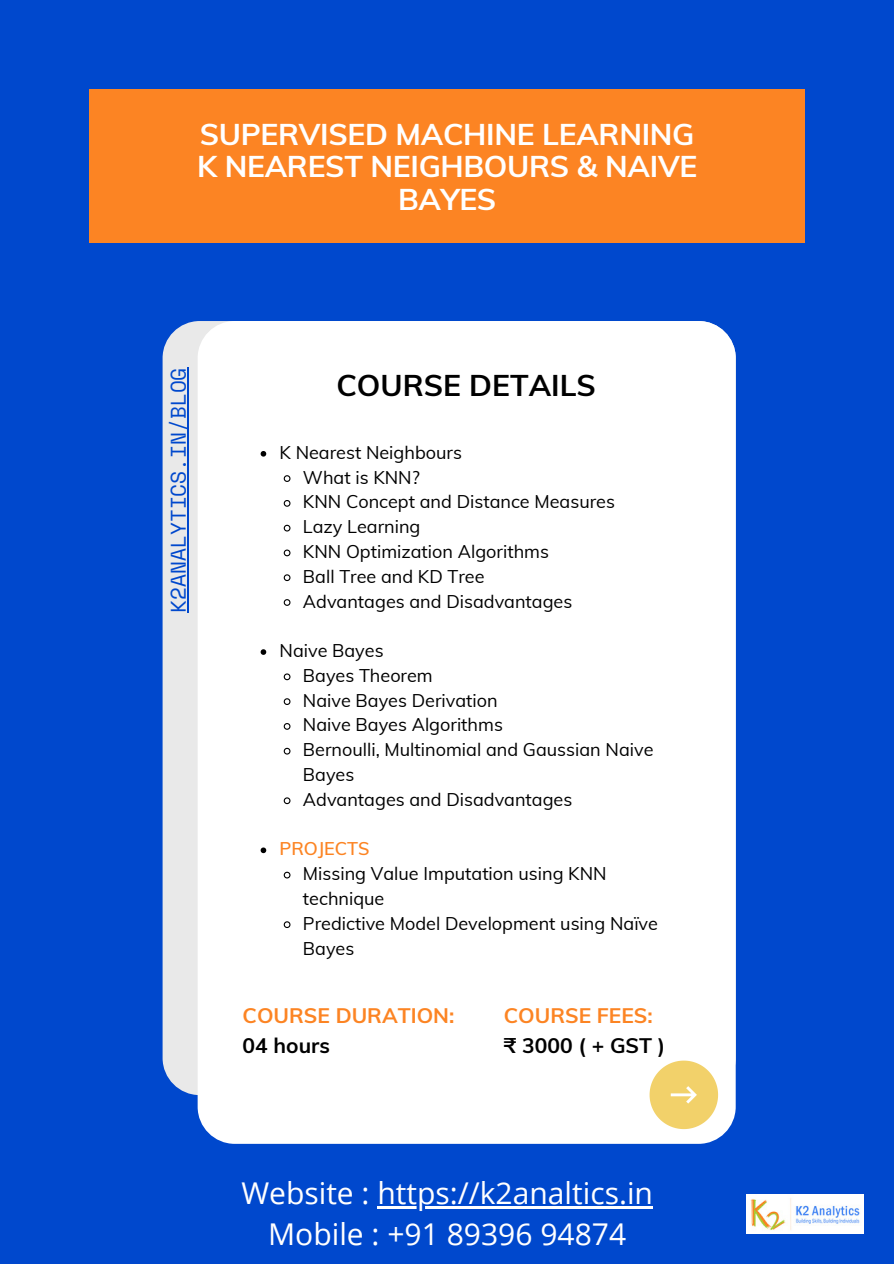
<style>
.page{position:relative;width:894px;height:1264px;background:#fff}
.page>*{position:absolute;margin:0;border:0;box-sizing:border-box;transform-origin:0 0}
.t1{font:700 30px/32.5px "Muli";letter-spacing:-.01em;color:#fff;text-align:center}
.t2{font:30px/41.7px "Open Sans";color:#fff;text-align:center}
.t3{font:700 30px "Muli";color:#000}
.t4{font:700 21px "Muli";color:#fc8423}
.t5{font:21px "Space Mono";color:#0048cd}
.t6{font:700 21px "Muli";color:#000}
.t7{font:18px/24.8px "Muli";color:#000}
.t8{font:600 18px "Muli";color:#fc8423}
</style>
<div class="page">
<div style="left:0;top:0;width:893px;height:1263px;background:#0048cd"></div>
<div style="left:162px;top:321px;width:573px;height:774px;background:#e9e9e9;border-radius:37px"></div>
<div style="left:197px;top:321px;width:538px;height:822px;background:#fff;border-radius:37px"></div>
<svg style="left:649px;top:1060px;width:68px;height:69px"></svg>
<div style="left:89px;top:89px;width:715px;height:153px;background:#fc8423"></div>
<svg style="left:260px;top:451px;width:6px;height:5px"></svg>
<svg style="left:283px;top:475px;width:8px;height:7px"></svg>
<svg style="left:283px;top:500px;width:8px;height:7px"></svg>
<svg style="left:283px;top:524px;width:8px;height:8px"></svg>
<svg style="left:283px;top:549px;width:8px;height:8px"></svg>
<svg style="left:283px;top:574px;width:8px;height:8px"></svg>
<svg style="left:283px;top:599px;width:8px;height:7px"></svg>
<svg style="left:260px;top:649px;width:6px;height:6px"></svg>
<svg style="left:283px;top:673px;width:8px;height:8px"></svg>
<svg style="left:283px;top:698px;width:8px;height:7px"></svg>
<svg style="left:283px;top:723px;width:8px;height:7px"></svg>
<svg style="left:283px;top:747px;width:8px;height:8px"></svg>
<svg style="left:283px;top:797px;width:8px;height:8px"></svg>
<svg style="left:260px;top:847px;width:6px;height:6px"></svg>
<svg style="left:283px;top:871px;width:8px;height:8px"></svg>
<svg style="left:283px;top:921px;width:8px;height:7px"></svg>
<hr style="left:187px;top:367px;width:2px;height:245px;background:#0048cd">
<hr style="left:377px;top:1205px;width:276px;height:3px;background:#fff">
<img style="left:746px;top:1194px;width:117px;height:39px">
<h1 class="t1" style="left:197px;top:117px;width:501px">SUPERVISED MACHINE LEARNING<br>K NEAREST NEIGHBOURS &amp; NAIVE<br>BAYES</h1>
<p class="t5" style="left:162px;top:612px;width:246px;rotate:-90deg">K2ANALYTICS.IN/BLOG</p>
<h1 class="t3" style="left:336px;top:366px;width:261px">COURSE DETAILS</h1>
<p class="t7" style="left:303px;top:439px;width:313px;text-indent:-23px">K Nearest Neighbours<br>What is KNN?<br>KNN Concept and Distance Measures<br>Lazy Learning<br>KNN Optimization Algorithms<br>Ball Tree and KD Tree<br>Advantages and Disadvantages</p>
<p class="t7" style="left:303px;top:638px;width:352px;text-indent:-23px">Naive Bayes<br>Bayes Theorem<br>Naive Bayes Derivation<br>Naive Bayes Algorithms<br>Bernoulli, Multinomial and Gaussian Naive<br>Bayes<br>Advantages and Disadvantages</p>
<p class="t8" style="left:279px;top:837px;width:92px">PROJECTS</p>
<p class="t7" style="left:303px;top:861px;width:356px">Missing Value Imputation using KNN technique<br>Predictive Model Development using Naïve<br>Bayes</p>
<p class="t4" style="left:242px;top:1002px;width:213px">COURSE DURATION:</p>
<p class="t6" style="left:242px;top:1031px;width:89px">04 hours</p>
<p class="t4" style="left:503px;top:1002px;width:150px">COURSE FEES:</p>
<p class="t6" style="left:503px;top:1031px;width:163px">₹ 3000 ( + GST )</p>
<h1 class="t2" style="left:241px;top:1171px;width:413px">Website : https://k2analtics.in<br>Mobile : +91 89396 94874</h1>
</div>
